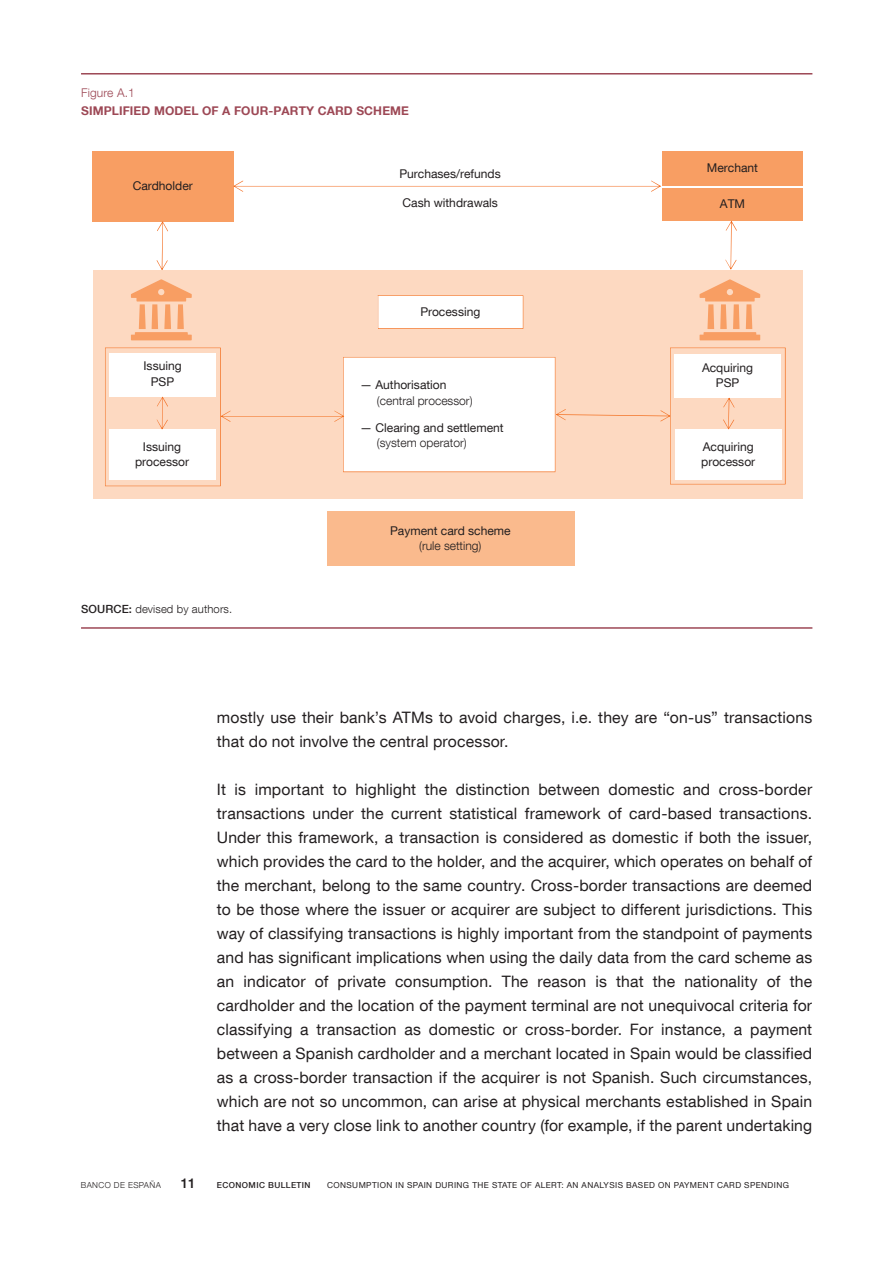
<style>
.page{position:relative;width:893px;height:1263px;background:#fff}
.page>*{position:absolute;margin:0;border:0;box-sizing:border-box;transform-origin:0 0}
.Texto_artículo{font:15.75px/24px "Bd E Neue Helvetica";letter-spacing:.01em;color:#231f20}
.t1{font:500 13.5px "Bd E Neue Helvetica";color:#231f20}
.t2{font:12px/15.5px "Bd E Neue Helvetica";color:#231f20;text-align:center}
.t3{font:700 12px "Bd E Neue Helvetica";letter-spacing:.01em;color:#9d4855}
.t4{font:300 12px/15.5px "Bd E Neue Helvetica";color:#231f20}
.t5{font:300 12px "Bd E Neue Helvetica";letter-spacing:.01em;color:#9d4855}
.t6{font:300 11.25px "Bd E Neue Helvetica";letter-spacing:.01em;color:#231f20}
.t7{font:8.25px "Bd E Neue Helvetica";letter-spacing:.05em;color:#231f20}
.t8{font:500 8.25px "Bd E Neue Helvetica";letter-spacing:.05em;color:#231f20}
.t9{font:300 8.25px "Bd E Neue Helvetica";letter-spacing:.05em;color:#231f20}
.s1{font-weight:500}
.s2{font-weight:400}
.s3{font-weight:300}
</style>
<div class="page">
<hr style="left:81px;top:73px;width:731px;height:2px;background:#9d4855">
<hr style="left:81px;top:627px;width:731px;height:2px;background:#9d4855">
<div style="left:93px;top:270px;width:709px;height:228px;background:#fdd9c1"></div>
<svg style="left:131px;top:279px;width:61px;height:61px"></svg>
<svg style="left:700px;top:279px;width:60px;height:61px"></svg>
<div style="left:92px;top:151px;width:141px;height:70px;background:#f89e63"></div>
<div style="left:662px;top:151px;width:141px;height:35px;background:#f89e63"></div>
<svg style="left:378px;top:295px;width:145px;height:34px;background:#fef8f5"></svg>
<div style="left:327px;top:512px;width:247px;height:54px;background:#faba8d"></div>
<div style="left:662px;top:188px;width:141px;height:33px;background:#f89e63"></div>
<svg style="left:157px;top:221px;width:11px;height:49px"></svg>
<svg style="left:725px;top:221px;width:12px;height:49px"></svg>
<svg style="left:233px;top:181px;width:428px;height:11px"></svg>
<svg style="left:105px;top:348px;width:681px;height:138px"></svg>
<p class="t5" style="left:81px;top:85px;width:55px">Figure A.1</p>
<p class="t3" style="left:81px;top:103px;width:329px">SIMPLIFIED MODEL OF A FOUR-PARTY CARD SCHEME</p>
<p class="t2" style="left:133px;top:178px;width:62px">Cardholder</p>
<p class="t2" style="left:143px;top:358px;width:40px">Issuing<br>PSP</p>
<p class="t2" style="left:135px;top:438px;width:56px">Issuing processor</p>
<p class="t6" style="left:81px;top:602px;width:153px"><span class="s1">SOURCE:</span> devised by authors.</p>
<p class="t2" style="left:399px;top:165px;width:103px">Purchases/refunds</p>
<p class="t2" style="left:403px;top:195px;width:97px">Cash withdrawals</p>
<p class="t2" style="left:420px;top:304px;width:62px">Processing</p>
<p class="t4" style="left:377px;top:377px;width:97px;text-indent:-17px"><span class="s2">— Authorisation </span>(central processor)</p>
<p class="t2" style="left:377px;top:420px;width:128px;text-align:left;text-indent:-17px">— Clearing and settlement <span class="s3">(system operator)</span></p>
<p class="t2" style="left:390px;top:523px;width:122px">Payment card scheme <span class="s3">(rule setting)</span></p>
<p class="t2" style="left:707px;top:160px;width:52px">Merchant</p>
<p class="t2" style="left:720px;top:196px;width:27px">ATM</p>
<p class="t2" style="left:702px;top:360px;width:53px">Acquiring<br>PSP</p>
<p class="t2" style="left:701px;top:438px;width:56px;text-align:left">Acquiring processor</p>
<p class="Texto_artículo" style="left:217px;top:705px;width:597px">mostly use their bank’s ATMs to avoid charges, i.e. they are “on-us” transactions that do not involve the central processor.</p>
<p class="Texto_artículo" style="left:217px;top:777px;width:597px;text-align:justify">It is important to highlight the distinction between domestic and cross-border transactions under the current statistical framework of card-based transactions.<br>Under this framework, a transaction is considered as domestic if both the issuer, which provides the card to the holder, and the acquirer, which operates on behalf of the merchant, belong to the same country. Cross-border transactions are deemed to be those where the issuer or acquirer are subject to different jurisdictions. This way of classifying transactions is highly important from the standpoint of payments and has significant implications when using the daily data from the card scheme as an indicator of private consumption. The reason is that the nationality of the cardholder and the location of the payment terminal are not unequivocal criteria for classifying a transaction as domestic or cross-border. For instance, a payment between a Spanish cardholder and a merchant located in Spain would be classified as a cross-border transaction if the acquirer is not Spanish. Such circumstances, which are not so uncommon, can arise at physical merchants established in Spain that have a very close link to another country (for example, if the parent undertaking</p>
<p class="t9" style="left:81px;top:1180px;width:82px">BANCO DE ESPAÑA</p>
<p class="t1" style="left:181px;top:1175px;width:16px">11</p>
<p class="t8" style="left:217px;top:1180px;width:95px">ECONOMIC BULLETIN</p>
<p class="t7" style="left:327px;top:1180px;width:463px">CONSUMPTION IN SPAIN DURING THE STATE OF ALERT: AN ANALYSIS BASED ON PAYMENT CARD SPENDING</p>
</div>
